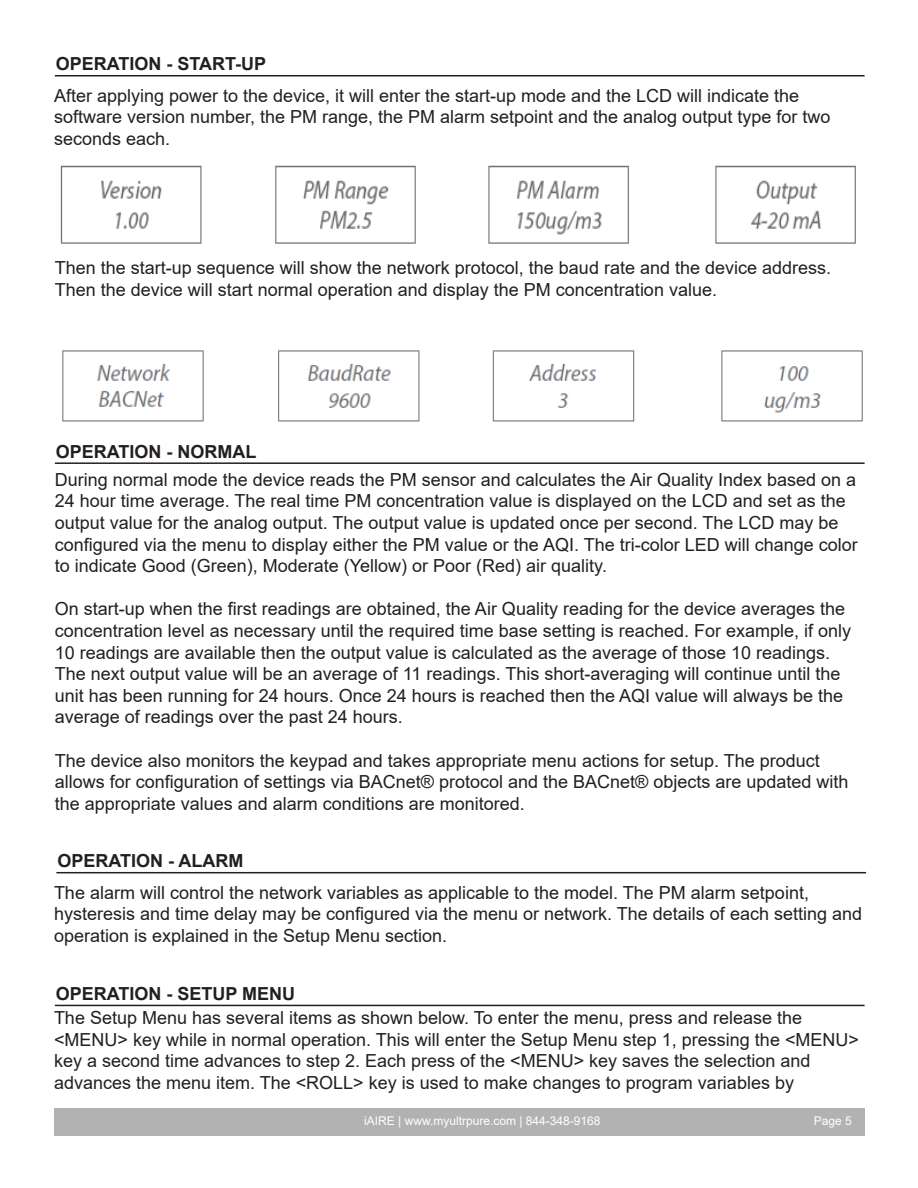
<style>
.page{position:relative;width:918px;height:1188px;background:#fff}
.page>*{position:absolute;margin:0;border:0;box-sizing:border-box;transform-origin:0 0}
.t1{font:18px/21.6px "Arial";color:#231f20}
.t2{font:700 18px "Arial";color:#231f20}
.t3{font:12px "Arial";color:#fff}
</style>
<div class="page">
<div style="left:55px;top:1108px;width:810px;height:27px;background:#b2b2b2"></div>
<hr style="left:55px;top:75px;width:810px;height:1px;background:#231f20">
<img style="left:60px;top:165px;width:796px;height:79px">
<hr style="left:55px;top:462px;width:810px;height:2px;background:#231f20">
<hr style="left:56px;top:872px;width:810px;height:1px;background:#231f20">
<hr style="left:55px;top:1005px;width:810px;height:1px;background:#231f20">
<img style="left:62px;top:350px;width:801px;height:72px">
<p class="t2" style="left:56px;top:51px;width:212px">OPERATION - START-UP</p>
<p class="t1" style="left:54px;top:84px;width:778px">After applying power to the device, it will enter the start-up mode and the LCD will indicate the software version number, the PM range, the PM alarm setpoint and the analog output type for two seconds each.</p>
<p class="t1" style="left:55px;top:257px;width:778px">Then the start-up sequence will show the network protocol, the baud rate and the device address.<br>Then the device will start normal operation and display the PM concentration value.</p>
<p class="t2" style="left:56px;top:439px;width:202px">OPERATION - NORMAL</p>
<p class="t1" style="left:55px;top:469px;width:805px">During normal mode the device reads the PM sensor and calculates the Air Quality Index based on a 24 hour time average. The real time PM concentration value is displayed on the LCD and set as the output value for the analog output. The output value is updated once per second. The LCD may be configured via the menu to display either the PM value or the AQI. The tri-color LED will change color to indicate Good (Green), Moderate (Yellow) or Poor (Red) air quality.</p>
<p class="t1" style="left:55px;top:598px;width:798px">On start-up when the first readings are obtained, the Air Quality reading for the device averages the concentration level as necessary until the required time base setting is reached. For example, if only 10 readings are available then the output value is calculated as the average of those 10 readings.<br>The next output value will be an average of 11 readings. This short-averaging will continue until the unit has been running for 24 hours. Once 24 hours is reached then the AQI value will always be the average of readings over the past 24 hours.</p>
<p class="t1" style="left:55px;top:749px;width:795px">The device also monitors the keypad and takes appropriate menu actions for setup. The product allows for configuration of settings via BACnet® protocol and the BACnet® objects are updated with the appropriate values and alarm conditions are monitored.</p>
<p class="t2" style="left:57px;top:848px;width:187px">OPERATION - ALARM</p>
<p class="t1" style="left:54px;top:881px;width:810px">The alarm will control the network variables as applicable to the model. The PM alarm setpoint, hysteresis and time delay may be configured via the menu or network. The details of each setting and operation is explained in the Setup Menu section.</p>
<p class="t2" style="left:56px;top:981px;width:241px">OPERATION - SETUP MENU</p>
<p class="t1" style="left:54px;top:1007px;width:807px">The Setup Menu has several items as shown below. To enter the menu, press and release the &lt;MENU&gt; key while in normal operation. This will enter the Setup Menu step 1, pressing the &lt;MENU&gt; key a second time advances to step 2. Each press of the &lt;MENU&gt; key saves the selection and advances the menu item. The &lt;ROLL&gt; key is used to make changes to program variables by</p>
<p class="t3" style="left:364px;top:1112px;width:238px">iAIRE | www.myultrpure.com | 844-348-9168</p>
<p class="t3" style="left:814px;top:1113px;width:40px">Page 5</p>
</div>
